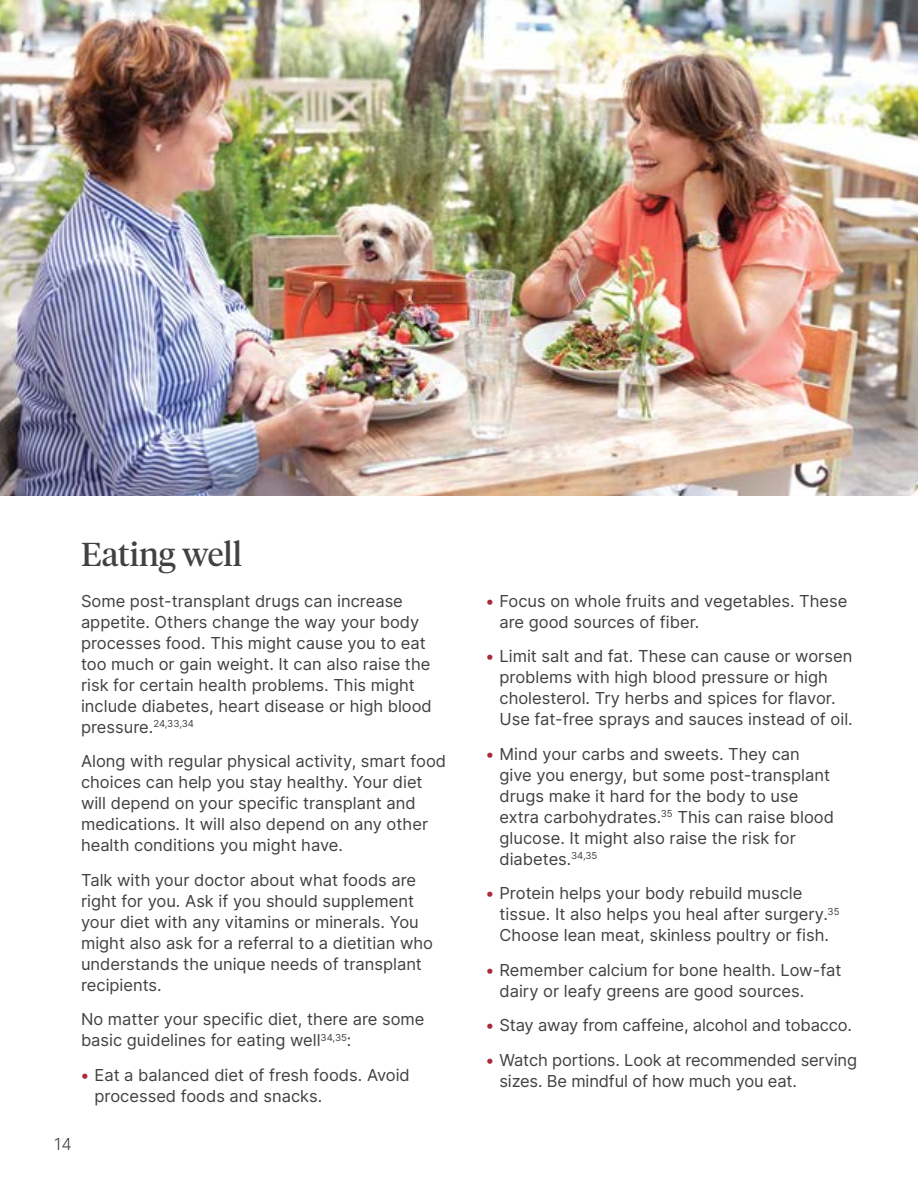
<style>
.page{position:relative;width:918px;height:1188px;background:#fff}
.page>*{position:absolute;margin:0;border:0;box-sizing:border-box;transform-origin:0 0}
._2nd_level_head{font:33px "Tiempos Headline";color:#414042}
.body_copy{font:16.5px/21px "Inter";color:#414042}
.t1{font:300 16.5px "Inter";color:#414042}
.s1{font-weight:700;color:#aa2a38}
</style>
<div class="page">
<img style="left:0;top:0;width:918px;height:496px">
<p class="_2nd_level_head" style="left:81px;top:531px;width:162px">Eating well</p>
<p class="body_copy" style="left:81px;top:590px;width:352px">Some post-transplant drugs can increase appetite. Others change the way your body processes food. This might cause you to eat too much or gain weight. It can also raise the risk for certain health problems. This might include diabetes, heart disease or high blood pressure.<sup>24,33,34</sup></p>
<p class="body_copy" style="left:81px;top:750px;width:367px">Along with regular physical activity, smart food choices can help you stay healthy. Your diet will depend on your specific transplant and medications. It will also depend on any other health conditions you might have.</p>
<p class="body_copy" style="left:81px;top:869px;width:354px">Talk with your doctor about what foods are right for you. Ask if you should supplement your diet with any vitamins or minerals. You might also ask for a referral to a dietitian who understands the unique needs of transplant recipients.</p>
<p class="body_copy" style="left:81px;top:1008px;width:345px">No matter your specific diet, there are some basic guidelines for eating well<sup>34,35</sup>:</p>
<p class="body_copy" style="left:94px;top:1064px;width:317px;text-indent:-14px"><span class="s1">•</span> Eat a balanced diet of fresh foods. Avoid processed foods and snacks.</p>
<p class="t1" style="left:54px;top:1132px;width:19px">14</p>
<p class="body_copy" style="left:500px;top:590px;width:349px;text-indent:-14px"><span class="s1">•</span> Focus on whole fruits and vegetables. These are good sources of fiber.</p>
<p class="body_copy" style="left:500px;top:645px;width:355px;text-indent:-14px"><span class="s1">•</span> Limit salt and fat. These can cause or worsen problems with high blood pressure or high cholesterol. Try herbs and spices for flavor.<br>Use fat-free sprays and sauces instead of oil.</p>
<p class="body_copy" style="left:500px;top:743px;width:336px;text-indent:-14px"><span class="s1">•</span> Mind your carbs and sweets. They can give you energy, but some post-transplant drugs make it hard for the body to use extra carbohydrates.<sup>35</sup> This can raise blood glucose. It might also raise the risk for diabetes.<sup>34,35</sup></p>
<p class="body_copy" style="left:500px;top:882px;width:342px;text-indent:-14px"><span class="s1">•</span> Protein helps your body rebuild muscle tissue. It also helps you heal after surgery.<sup>35<br></sup>Choose lean meat, skinless poultry or fish.</p>
<p class="body_copy" style="left:500px;top:959px;width:343px;text-indent:-14px"><span class="s1">•</span> Remember calcium for bone health. Low-fat dairy or leafy greens are good sources.</p>
<p class="body_copy" style="left:486px;top:1014px;width:368px"><span class="s1">•</span> Stay away from caffeine, alcohol and tobacco.</p>
<p class="body_copy" style="left:500px;top:1049px;width:359px;text-indent:-14px"><span class="s1">•</span> Watch portions. Look at recommended serving sizes. Be mindful of how much you eat.</p>
</div>
